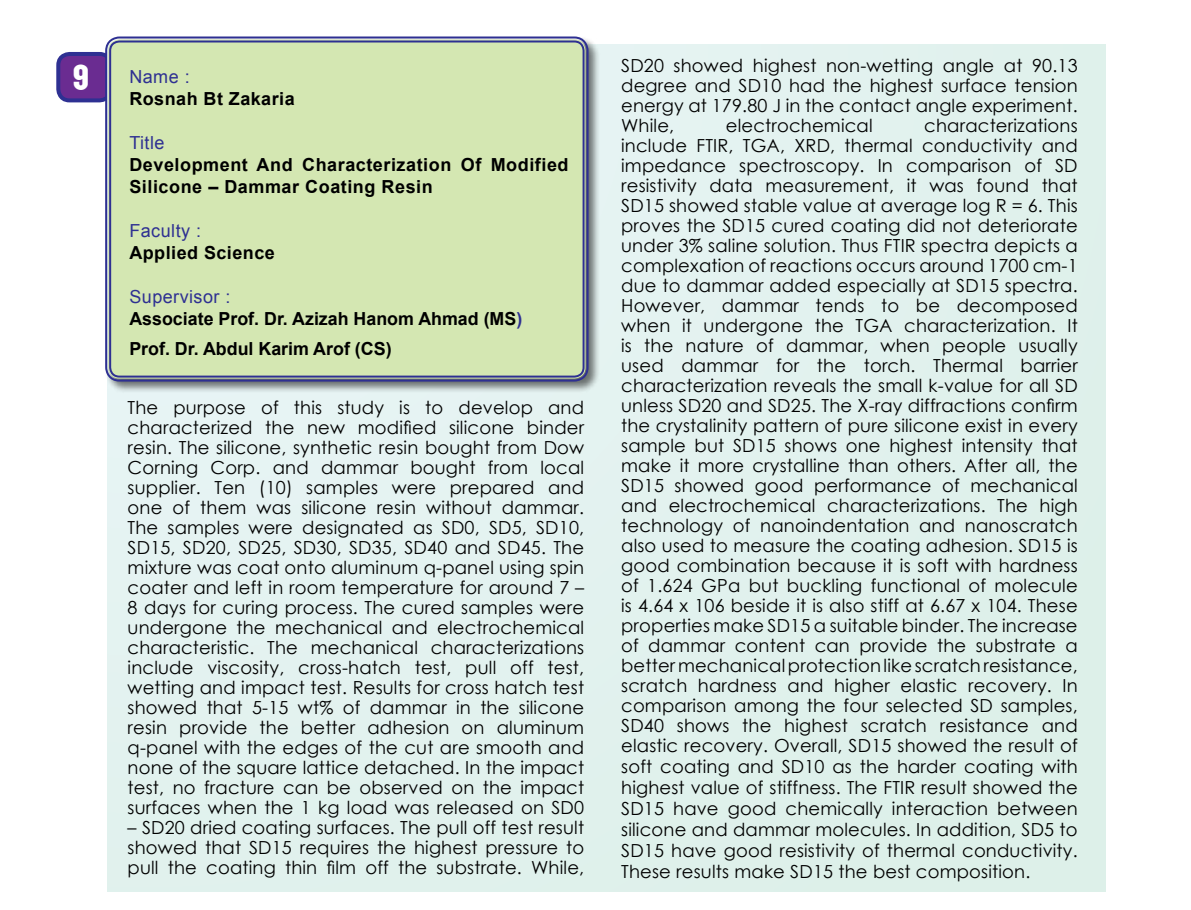
<style>
.page{position:relative;width:1191px;height:910px;background:#fff}
.page>*{position:absolute;margin:0;border:0;box-sizing:border-box;transform-origin:0 0}
.t1{font:18px/20.2px "Century Gothic";letter-spacing:.01em;color:#000;text-align:justify}
.t2{font:700 18px/22px "Arial";letter-spacing:.025em;color:#000}
.t3{font:700 18px/22px "Arial";color:#000}
.t4{font:18px "Arial";letter-spacing:.025em;color:#2e3092}
.s1{font-family:"Arroyo";font-weight:400;font-size:32px;color:#fff}
.s2{font-weight:400;color:#2e3092}
.s3{color:#2e3092}
</style>
<div class="page">
<div style="left:58px;top:54px;width:53px;height:46px;background:#6a2c91;border-radius:11px"></div>
<div style="left:56px;top:52px;width:57px;height:50px;border:4px solid #2e3092;border-radius:11px"></div>
<div style="left:108px;top:44px;width:998px;height:848px;background:#e1f2ee"></div>
<div style="left:105px;top:37px;width:496px;height:357px;background:#000;opacity:.56"></div>
<div style="left:108px;top:39px;width:477px;height:340px;background:#d4e7b2;border-radius:11px"></div>
<div style="left:105px;top:36px;width:483px;height:346px;border:2px solid #2e3092;border-radius:13px"></div>
<div style="left:109px;top:40px;width:475px;height:338px;border:2px solid #2e3092;border-radius:9px"></div>
<p class="t2" style="left:129px;top:67px;width:167px;text-indent:-55px"><span class="s1">9</span> <span class="s2">Name :<br></span>Rosnah Bt Zakaria</p>
<p class="t4" style="left:129px;top:131px;width:37px">Title</p>
<p class="t2" style="left:129px;top:155px;width:441px">Development And Characterization Of Modified<br>Silicone – Dammar Coating Resin</p>
<p class="t4" style="left:129px;top:219px;width:73px">Faculty :</p>
<p class="t2" style="left:129px;top:243px;width:147px">Applied Science</p>
<p class="t3" style="left:129px;top:287px;width:394px"><span class="s2">Supervisor :<br></span>Associate Prof. Dr. Azizah Hanom Ahmad (MS<span class="s3">)</span></p>
<p class="t3" style="left:129px;top:339px;width:264px">Prof. Dr. Abdul Karim Arof (CS)</p>
<p class="t1" style="left:128px;top:397px;width:458px">The purpose of this study is to develop and characterized the new modified silicone binder resin. The silicone, synthetic resin bought from Dow Corning Corp. and dammar bought from local supplier. Ten (10) samples were prepared and one of them was silicone resin without dammar.<br>The samples were designated as SD0, SD5, SD10, SD15, SD20, SD25, SD30, SD35, SD40 and SD45. The mixture was coat onto aluminum q-panel using spin coater and left in room temperature for around 7 – 8 days for curing process. The cured samples were undergone the mechanical and electrochemical characteristic. The mechanical characterizations include viscosity, cross-hatch test, pull off test, wetting and impact test. Results for cross hatch test showed that 5-15 wt% of dammar in the silicone resin provide the better adhesion on aluminum q-panel with the edges of the cut are smooth and none of the square lattice detached. In the impact test, no fracture can be observed on the impact surfaces when the 1 kg load was released on SD0</p>
<p class="t1" style="left:128px;top:817px;width:458px">– SD20 dried coating surfaces. The pull off test result showed that SD15 requires the highest pressure to pull the coating thin film off the substrate. While,</p>
<p class="t1" style="left:621px;top:55px;width:458px">SD20 showed highest non-wetting angle at 90.13 degree and SD10 had the highest surface tension energy at 179.80 J in the contact angle experiment.<br>While,</p>
<p class="t1" style="left:621px;top:115px;width:458px;text-indent:303px">characterizations include FTIR, TGA, XRD, thermal conductivity and impedance spectroscopy. In comparison of SD resistivity data measurement, it was found that SD15 showed stable value at average log R = 6. This proves the SD15 cured coating did not deteriorate under 3% saline solution. Thus FTIR spectra depicts a complexation of reactions occurs around 1700 cm-1 due to dammar added especially at SD15 spectra.<br>However, dammar tends to be decomposed when it undergone the TGA characterization. It is the nature of dammar, when people usually used dammar for the torch. Thermal barrier characterization reveals the small k-value for all SD unless SD20 and SD25. The X-ray diffractions confirm the crystalinity pattern of pure silicone exist in every sample but SD15 shows one highest intensity that make it more crystalline than others. After all, the SD15 showed good performance of mechanical and electrochemical characterizations. The high technology of nanoindentation and nanoscratch also used to measure the coating adhesion. SD15 is good combination because it is soft with hardness of 1.624 GPa but buckling functional of molecule is 4.64 x 106 beside it is also stiff at 6.67 x 104. These properties make SD15 a suitable binder. The increase of dammar content can provide the substrate a better mechanical protection like scratch resistance, scratch hardness and higher elastic recovery. In comparison among the four selected SD samples, SD40 shows the highest scratch resistance and elastic recovery. Overall, SD15 showed the result of soft coating and SD10 as the harder coating with highest value of stiffness. The FTIR result showed the SD15 have good chemically interaction between silicone and dammar molecules. In addition, SD5 to SD15 have good resistivity of thermal conductivity.<br>These results make SD15 the best composition.</p>
<p class="t1" style="left:726px;top:115px;width:148px">electrochemical</p>
</div>
